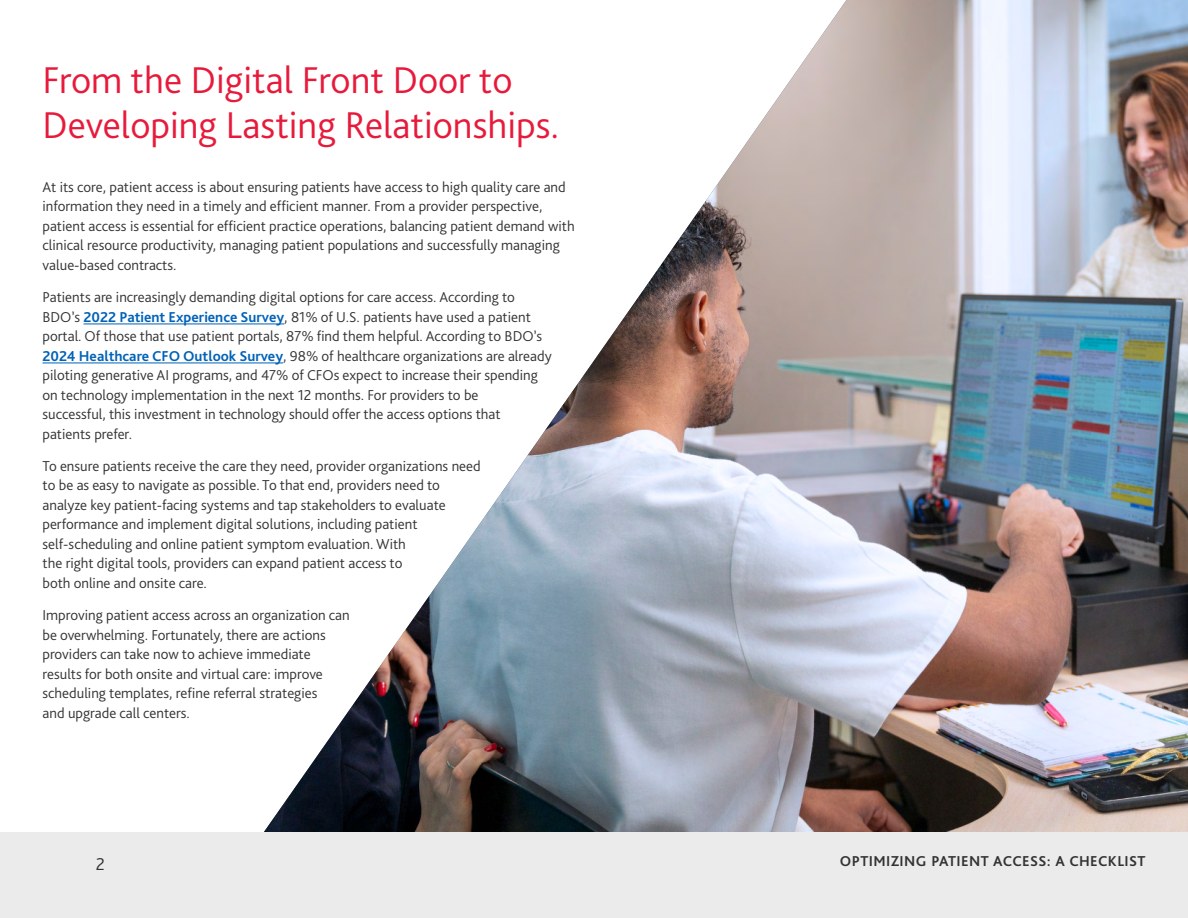
<style>
.page{position:relative;width:1188px;height:918px;background:#fff}
.page>*{position:absolute;margin:0;border:0;box-sizing:border-box;transform-origin:0 0}
.t1{font:300 39px/45px "Bliss Pro";color:#e81a3b}
.t2{font:300 18px "Bliss Pro";color:#333}
.t3{font:300 15px/19.5px "Bliss Pro";color:#333}
.t4{font:700 15px "Bliss Pro";letter-spacing:.025em;color:#333}
.s1{font-weight:700;color:#0062b8}
</style>
<div class="page">
<hr style="left:84px;top:324px;width:200px;height:1px;background:#0062b8">
<hr style="left:43px;top:363px;width:240px;height:1px;background:#0062b8">
<img style="left:259px;top:0;width:929px;height:833px">
<div style="left:0;top:833px;width:1188px;height:85px;background:#ebebeb"></div>
<h1 class="t1" style="left:43px;top:57px;width:518px">From the Digital Front Door to<br>Developing Lasting Relationships.</h1>
<p class="t3" style="left:43px;top:177px;width:534px">At its core, patient access is about ensuring patients have access to high quality care and information they need in a timely and efficient manner. From a provider perspective, patient access is essential for efficient practice operations, balancing patient demand with clinical resource productivity, managing patient populations and successfully managing value-based contracts.</p>
<p class="t3" style="left:43px;top:287px;width:511px">Patients are increasingly demanding digital options for care access. According to BDO’s <span class="s1">2022 Patient Experience Survey</span>, 81% of U.S. patients have used a patient portal. Of those that use patient portals, 87% find them helpful. According to BDO’s <span class="s1">2024 Healthcare CFO Outlook Survey</span>, 98% of healthcare organizations are already piloting generative AI programs, and 47% of CFOs expect to increase their spending on technology implementation in the next 12 months. For providers to be<br>successful, this investment in technology should offer the access options that patients prefer.</p>
<p class="t3" style="left:43px;top:456px;width:440px">To ensure patients receive the care they need, provider organizations need to be as easy to navigate as possible. To that end, providers need to analyze key patient-facing systems and tap stakeholders to evaluate performance and implement digital solutions, including patient self-scheduling and online patient symptom evaluation. With<br>the right digital tools, providers can expand patient access to<br>both online and onsite care.</p>
<p class="t3" style="left:43px;top:605px;width:309px">Improving patient access across an organization can be overwhelming. Fortunately, there are actions providers can take now to achieve immediate results for both onsite and virtual care: improve scheduling templates, refine referral strategies<br>and upgrade call centers.</p>
<p class="t2" style="left:96px;top:853px;width:11px">2</p>
<p class="t4" style="left:840px;top:851px;width:307px">OPTIMIZING PATIENT ACCESS: A CHECKLIST</p>
</div>
